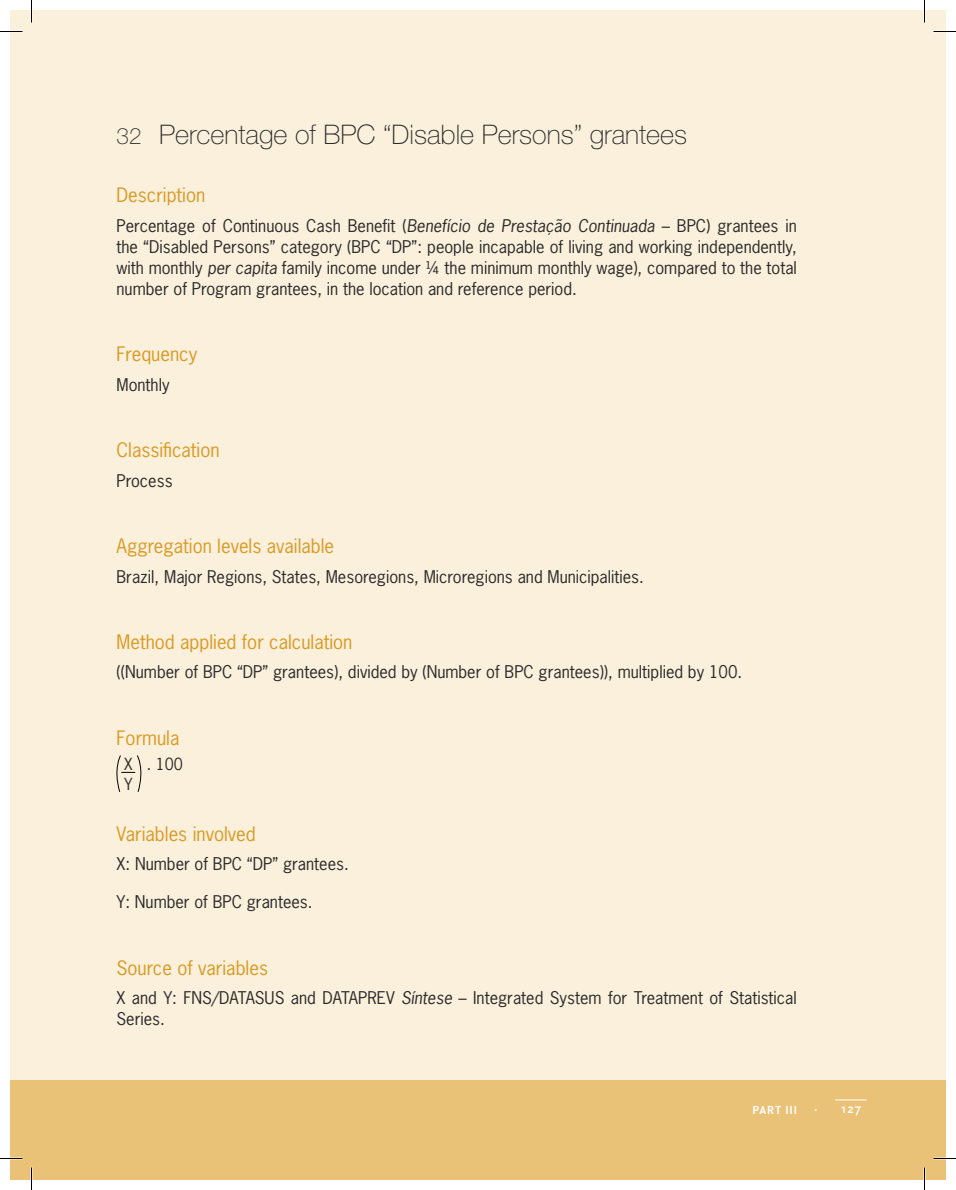
<style>
.page{position:relative;width:956px;height:1190px;background:#fff}
.page>*{position:absolute;margin:0;border:0;box-sizing:border-box;transform-origin:0 0}
.t1{font:100 27px "Helvetica Neue LT Pro";color:#2a2a2a}
.t2{font:18.75px "News Gothic Std";color:#da9a23}
.t3{font:16.5px/21px "News Gothic Std";color:#2a2a2a;text-align:justify}
.t4{font:15.75px/20.5px "News Gothic Std";color:#2a2a2a}
.t5{font:500 13.5px "Bliss Caps";color:#fff}
.t6{font:700 11.25px "DIN";letter-spacing:.08em;color:#fff;scale:.95 1}
.s1{font-size:22.5px}
.s2{font-style:italic}
.s3{font-family:"DIN";font-weight:700;font-size:6px}
</style>
<div class="page">
<div style="left:10px;top:10px;width:22px;height:1170px;background:#faf0dc"></div>
<div style="left:10px;top:1080px;width:22px;height:100px;background:#eac277"></div>
<div style="left:32px;top:10px;width:914px;height:1170px;background:#faf0dc"></div>
<div style="left:32px;top:1080px;width:914px;height:100px;background:#eac277"></div>
<hr style="left:835px;top:1099px;width:32px;height:1px;background:#fff">
<svg style="left:116px;top:755px;width:26px;height:37px"></svg>
<hr style="left:0;top:1157px;width:22px;height:2px;background:#fff">
<hr style="left:933px;top:1157px;width:23px;height:2px;background:#fff">
<hr style="left:923px;top:0;width:2px;height:22px;background:#fff">
<hr style="left:923px;top:1167px;width:2px;height:23px;background:#fff">
<svg style="left:0;top:31px;width:22px;height:1px"></svg>
<svg style="left:933px;top:31px;width:23px;height:1px"></svg>
<svg style="left:0;top:1158px;width:22px;height:1px"></svg>
<svg style="left:933px;top:1158px;width:23px;height:1px"></svg>
<svg style="left:31px;top:0;width:1px;height:22px"></svg>
<svg style="left:31px;top:1167px;width:1px;height:23px"></svg>
<svg style="left:924px;top:0;width:1px;height:22px"></svg>
<svg style="left:924px;top:1167px;width:1px;height:23px"></svg>
<h1 class="t1" style="left:117px;top:119px;width:572px"><span class="s1">32</span> Percentage of BPC “Disable Persons” grantees</h1>
<p class="t2" style="left:117px;top:183px;width:90px">Description</p>
<p class="t3" style="left:117px;top:215px;width:682px">Percentage of Continuous Cash Benefit (<span class="s2">Benefício de Prestação Continuada</span> – BPC) grantees in the “Disabled Persons” category (BPC “DP”: people incapable of living and working independently, with monthly <span class="s2">per capita</span> family income under ¼ the minimum monthly wage), compared to the total number of Program grantees, in the location and reference period.</p>
<p class="t2" style="left:117px;top:342px;width:82px">Frequency</p>
<p class="t3" style="left:117px;top:374px;width:55px">Monthly</p>
<p class="t2" style="left:117px;top:438px;width:105px">Classification</p>
<p class="t3" style="left:117px;top:470px;width:58px">Process</p>
<p class="t2" style="left:117px;top:534px;width:219px">Aggregation levels available</p>
<p class="t3" style="left:117px;top:566px;width:529px">Brazil, Major Regions, States, Mesoregions, Microregions and Municipalities.</p>
<p class="t2" style="left:117px;top:630px;width:237px">Method applied for calculation</p>
<p class="t3" style="left:117px;top:661px;width:627px">((Number of BPC “DP” grantees), divided by (Number of BPC grantees)), multiplied by 100.</p>
<p class="t2" style="left:117px;top:726px;width:64px">Formula</p>
<p class="t4" style="left:124px;top:753px;width:60px">X . 100<br>Y</p>
<p class="t2" style="left:117px;top:821px;width:141px">Variables involved</p>
<p class="t3" style="left:117px;top:853px;width:234px">X: Number of BPC “DP” grantees.</p>
<p class="t3" style="left:117px;top:891px;width:198px">Y: Number of BPC grantees.</p>
<p class="t2" style="left:117px;top:955px;width:153px">Source of variables</p>
<p class="t3" style="left:117px;top:987px;width:682px">X and Y: FNS/DATASUS and DATAPREV <span class="s2">Síntese</span> – Integrated System for Treatment of Statistical<br>Series.</p>
<p class="t6" style="left:753px;top:1102px;width:48px">PART III</p>
<p class="t5" style="left:815px;top:1101px;width:48px"><span class="s3">•</span> 127</p>
</div>
